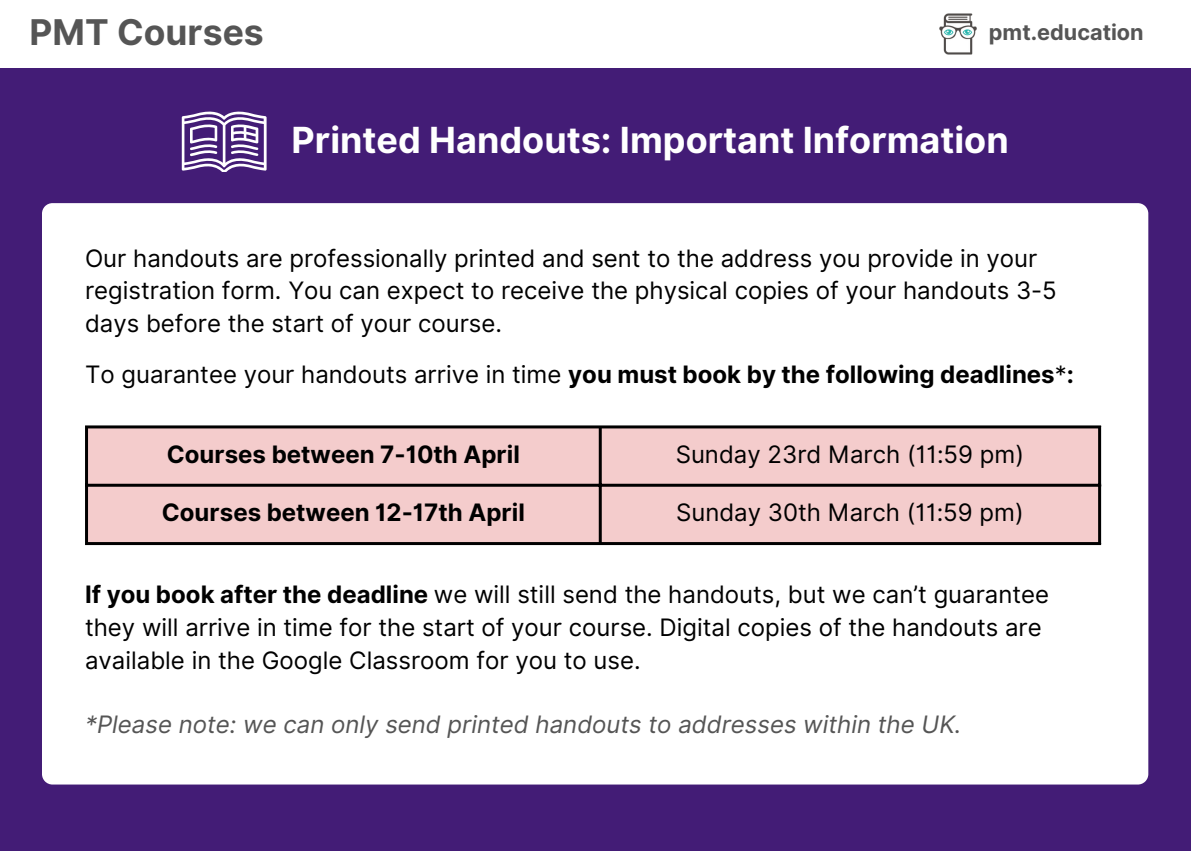
<style>
.page{position:relative;width:1191px;height:851px;background:#fff}
.page>*{position:absolute;margin:0;border:0;box-sizing:border-box;transform-origin:0 0}
.t1{font:700 36px "Inter";color:#fff}
.t2{font:700 35.4px "Inter";color:#555}
.t3{font:24px/32.6px "Inter";color:#000}
.t4{font:italic 24px "Inter";color:#555}
.t5{font:700 24px "Inter";color:#000}
.t6{font:700 21.6px "Inter";color:#555}
.s1{font-weight:700}
</style>
<div class="page">
<div style="left:0;top:68px;width:1191px;height:782px;background:#431c76"></div>
<div style="left:42px;top:203px;width:1106px;height:581px;background:#fff"></div>
<img style="left:939px;top:14px;width:38px;height:40px">
<div style="left:88px;top:428px;width:1010px;height:114px;background:#f4cccc"></div>
<hr style="left:85px;top:428px;width:3px;height:114px;background:#000">
<hr style="left:599px;top:428px;width:3px;height:114px;background:#000">
<hr style="left:1098px;top:428px;width:3px;height:114px;background:#000">
<hr style="left:85px;top:425px;width:1016px;height:3px;background:#000">
<hr style="left:85px;top:483px;width:1016px;height:3px;background:#000">
<hr style="left:85px;top:542px;width:1016px;height:3px;background:#000">
<svg style="left:182px;top:111px;width:85px;height:61px"></svg>
<p class="t2" style="left:29px;top:11px;width:236px">PMT Courses</p>
<p class="t6" style="left:989px;top:20px;width:156px">pmt.education</p>
<h1 class="t1" style="left:292px;top:119px;width:719px">Printed Handouts: Important Information</h1>
<p class="t3" style="left:85px;top:241px;width:973px">Our handouts are professionally printed and sent to the address you provide in your registration form. You can expect to receive the physical copies of your handouts 3-5 days before the start of your course.</p>
<p class="t3" style="left:85px;top:358px;width:990px">To guarantee your handouts arrive in time <span class="s1">you must book by the following deadlines</span>*<span class="s1">:</span></p>
<h1 class="t5" style="left:167px;top:440px;width:355px">Courses between 7-10th April</h1>
<p class="t3" style="left:676px;top:438px;width:350px">Sunday 23rd March (11:59 pm)</p>
<h2 class="t5" style="left:162px;top:498px;width:365px">Courses between 12-17th April</h2>
<p class="t3" style="left:676px;top:496px;width:349px">Sunday 30th March (11:59 pm)</p>
<p class="t3" style="left:85px;top:577px;width:966px"><span class="s1">If you book after the deadline</span> we will still send the handouts, but we can’t guarantee they will arrive in time for the start of your course. Digital copies of the handouts are available in the Google Classroom for you to use.</p>
<p class="t4" style="left:85px;top:709px;width:878px">*Please note: we can only send printed handouts to addresses within the UK.</p>
</div>
